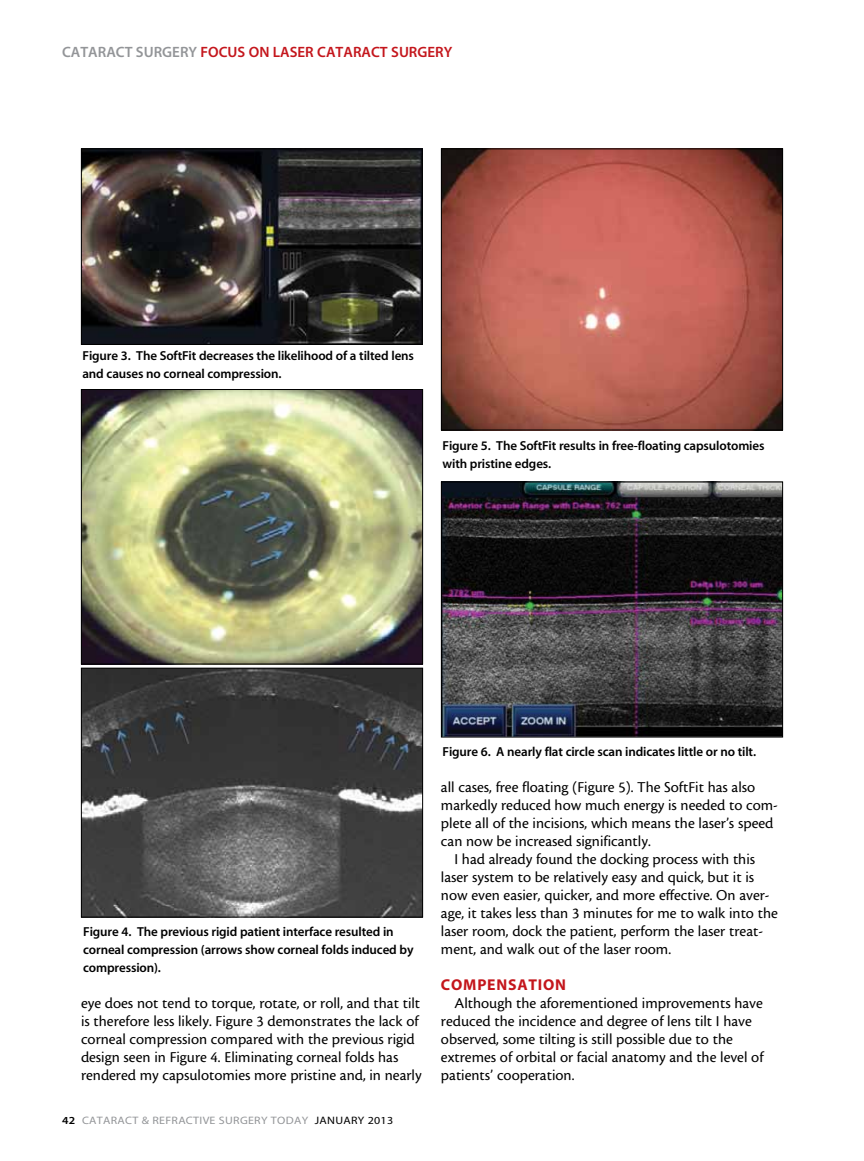
<style>
.page{position:relative;width:864px;height:1161px;background:#fff}
.page>*{position:absolute;margin:0;border:0;box-sizing:border-box;transform-origin:0 0}
.t1{font:15.75px/18px "Cronos MM 408 10";color:#000}
.t2{font:15.75px "Myriad MM 700 600";letter-spacing:.05em;color:#c4161c}
.t3{font:15px "Myriad MM 565 600";color:#c4161c}
.t4{font:15px "Myriad MM 565 600";color:#939598}
.t5{font:13.05px/18px "Myriad MM 565 600";letter-spacing:-.01em;color:#000}
.t6{font:10.8px "Myriad MM 400 600";letter-spacing:.025em;color:#939598;scale:1.11 1}
.s1{color:#c4161c}
.s2{font-family:"Myriad MM 565 600";color:#000}
.s3{color:#000}
</style>
<div class="page">
<img style="left:83px;top:150px;width:338px;height:193px">
<div style="left:81px;top:148px;width:342px;height:197px;border:1px solid #000"></div>
<img style="left:443px;top:150px;width:338px;height:278px">
<div style="left:441px;top:148px;width:342px;height:282px;border:1px solid #000"></div>
<img style="left:443px;top:484px;width:338px;height:251px">
<div style="left:441px;top:482px;width:342px;height:255px;border:1px solid #000"></div>
<img style="left:83px;top:670px;width:338px;height:245px">
<div style="left:81px;top:668px;width:342px;height:249px;border:1px solid #000"></div>
<img style="left:83px;top:391px;width:338px;height:271px">
<div style="left:81px;top:389px;width:342px;height:275px;border:1px solid #000"></div>
<p class="t4" style="left:62px;top:45px;width:167px">CATARACT SURGERY <span class="s1">focus</span></p>
<p class="t3" style="left:249px;top:45px;width:41px">on Laser</p>
<p class="t3" style="left:317px;top:45px;width:19px">Cataract</p>
<p class="t3" style="left:391px;top:45px;width:18px">Surgery</p>
<p class="t5" style="left:82px;top:347px;width:333px">Figure 3. The SoftFit decreases the likelihood of a tilted lens and causes no corneal compression.</p>
<p class="t5" style="left:442px;top:437px;width:324px">Figure 5. The SoftFit results in free-floating capsulotomies with pristine edges.</p>
<p class="t5" style="left:83px;top:923px;width:332px">Figure 4. The previous rigid patient interface resulted in corneal compression (arrows show corneal folds induced by compression).</p>
<p class="t1" style="left:81px;top:994px;width:342px">eye does not tend to torque, rotate, or roll, and that tilt is therefore less likely. Figure 3 demonstrates the lack of corneal compression compared with the previous rigid design seen in Figure 4. Eliminating corneal folds has rendered my capsulotomies more pristine and, in nearly</p>
<p class="t6" style="left:62px;top:1115px;width:300px"><span class="s2">42</span> CATARACT &amp; REFRACTIVE SURGERY TODAY <span class="s3">JANUARY 2013</span></p>
<p class="t5" style="left:442px;top:743px;width:315px">Figure 6. A nearly flat circle scan indicates little or no tilt.</p>
<p class="t1" style="left:441px;top:778px;width:339px">all cases, free floating (Figure 5). The SoftFit has also markedly reduced how much energy is needed to com&shy;plete all of the incisions, which means the laser’s speed can now be increased significantly.</p>
<p class="t1" style="left:441px;top:850px;width:338px;text-indent:13px">I had already found the docking process with this laser system to be relatively easy and quick, but it is now even easier, quicker, and more effective. On aver&shy;age, it takes less than 3 minutes for me to walk into the laser room, dock the patient, perform the laser treat&shy;ment, and walk out of the laser room.</p>
<p class="t2" style="left:441px;top:977px;width:127px">COMPENSATION</p>
<p class="t1" style="left:441px;top:994px;width:324px;text-indent:13px">Although the aforementioned improvements have reduced the incidence and degree of lens tilt I have observed, some tilting is still possible due to the extremes of orbital or facial anatomy and the level of patients’ cooperation.</p>
</div>
